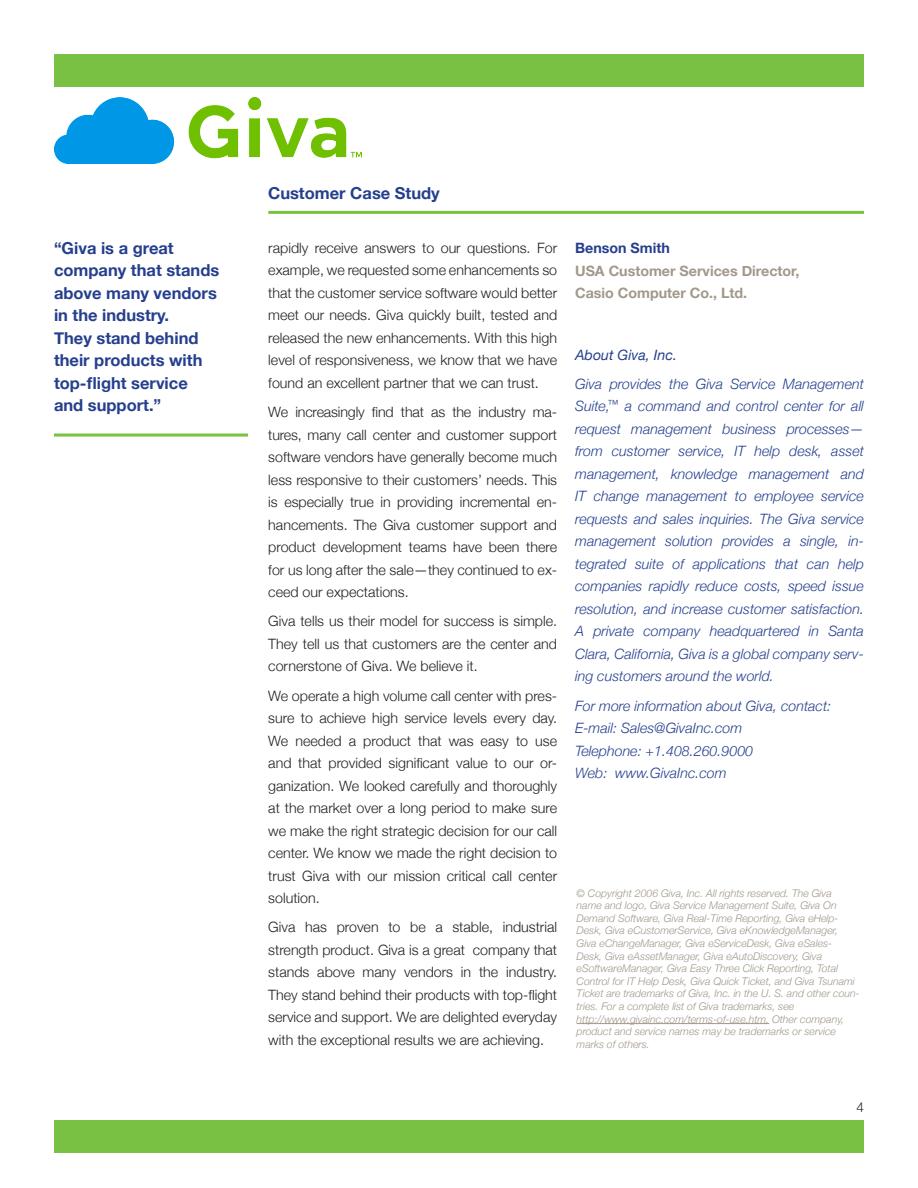
<style>
.page{position:relative;width:918px;height:1188px;background:#fff}
.page>*{position:absolute;margin:0;border:0;box-sizing:border-box;transform-origin:0 0}
.t1{font:700 16.5px/22.5px "Helvetica Neue";color:#253f8e}
.t2{font:300 14.25px/22.5px "Helvetica Neue";color:#231f20;text-align:justify}
.t3{font:italic 300 14.25px/22.5px "Helvetica Neue";color:#253f8e;text-align:justify}
.t4{font:700 14.25px/22.5px "Helvetica Neue";color:#a1988a}
.t5{font:italic 14.25px "Helvetica Neue";color:#253f8e}
.t6{font:300 13.5px "Helvetica Neue";color:#231f20}
.t7{font:italic 300 10.5px/12.6px "Helvetica Neue";color:#a1988a}
.s1{color:#253f8e}
</style>
<div class="page">
<hr style="left:577px;top:1023px;width:192px;height:1px;background:#a1988a">
<div style="left:54px;top:54px;width:810px;height:33px;background:#79c142"></div>
<hr style="left:268px;top:211px;width:596px;height:3px;background:#79c142">
<div style="left:54px;top:1120px;width:810px;height:33px;background:#79c142"></div>
<hr style="left:54px;top:434px;width:194px;height:3px;background:#79c142">
<img style="left:54px;top:97px;width:307px;height:66px">
<p class="t1" style="left:54px;top:236px;width:167px">“Giva is a great company that stands above many vendors in the industry.<br>They stand behind their products with top-flight service and support.”</p>
<p class="t1" style="left:268px;top:182px;width:173px">Customer Case Study</p>
<p class="t2" style="left:268px;top:236px;width:290px">rapidly receive answers to our questions. For example, we requested some enhancements so that the customer service software would better meet our needs. Giva quickly built, tested and released the new enhancements. With this high level of responsiveness, we know that we have found an excellent partner that we can trust.</p>
<p class="t2" style="left:268px;top:401px;width:290px">We increasingly find that as the industry ma&shy;tures, many call center and customer support software vendors have generally become much less responsive to their customers’ needs. This is especially true in providing incremental en&shy;hancements. The Giva customer support and product development teams have been there for us long after the sale—they continued to ex&shy;ceed our expectations.</p>
<p class="t2" style="left:268px;top:610px;width:290px">Giva tells us their model for success is simple.<br>They tell us that customers are the center and cornerstone of Giva. We believe it.</p>
<p class="t2" style="left:268px;top:684px;width:290px">We operate a high volume call center with pres&shy;sure to achieve high service levels every day.<br>We needed a product that was easy to use and that provided significant value to our or&shy;ganization. We looked carefully and thoroughly at the market over a long period to make sure we make the right strategic decision for our call center. We know we made the right decision to trust Giva with our mission critical call center solution.</p>
<p class="t2" style="left:268px;top:916px;width:290px">Giva has proven to be a stable, industrial strength product. Giva is a great company that stands above many vendors in the industry.<br>They stand behind their products with top-flight service and support. We are delighted everyday with the exceptional results we are achieving.</p>
<p class="t4" style="left:575px;top:236px;width:226px"><span class="s1">Benson Smith<br></span>USA Customer Services Director,<br>Casio Computer Co., Ltd.</p>
<p class="t5" style="left:575px;top:346px;width:103px">About Giva, Inc.</p>
<p class="t3" style="left:575px;top:372px;width:290px">Giva provides the Giva Service Management Suite,<sup>™</sup> a command and control center for all request management business processes— from customer service, IT help desk, asset management, knowledge management and IT change management to employee service requests and sales inquiries. The Giva service management solution provides a single, in&shy;tegrated suite of applications that can help companies rapidly reduce costs, speed issue resolution, and increase customer satisfaction.<br>A private company headquartered in Santa Clara, California, Giva is a global company serv&shy;ing customers around the world.</p>
<p class="t3" style="left:575px;top:694px;width:258px;text-align:left">For more information about Giva, contact:<br>E-mail: Sales@GivaInc.com<br>Telephone: +1.408.260.9000<br>Web: www.GivaInc.com</p>
<p class="t7" style="left:577px;top:886px;width:285px">© Copyright 2006 Giva, Inc. All rights reserved. The Giva name and logo, Giva Service Management Suite, Giva On Demand Software, Giva Real-Time Reporting, Giva eHelp-Desk, Giva eCustomerService, Giva eKnowledgeManager, Giva eChangeManager, Giva eServiceDesk, Giva eSales-Desk, Giva eAssetManager, Giva eAutoDiscovery, Giva eSoftwareManager, Giva Easy Three Click Reporting, Total Control for IT Help Desk, Giva Quick Ticket, and Giva Tsunami Ticket are trademarks of Giva, Inc. in the U. S. and other coun&shy;tries. For a complete list of Giva trademarks, see http://www.givainc.com/terms-of-use.htm. Other company, product and service names may be trademarks or service marks of others.</p>
<p class="t6" style="left:856px;top:1099px;width:9px">4</p>
</div>
